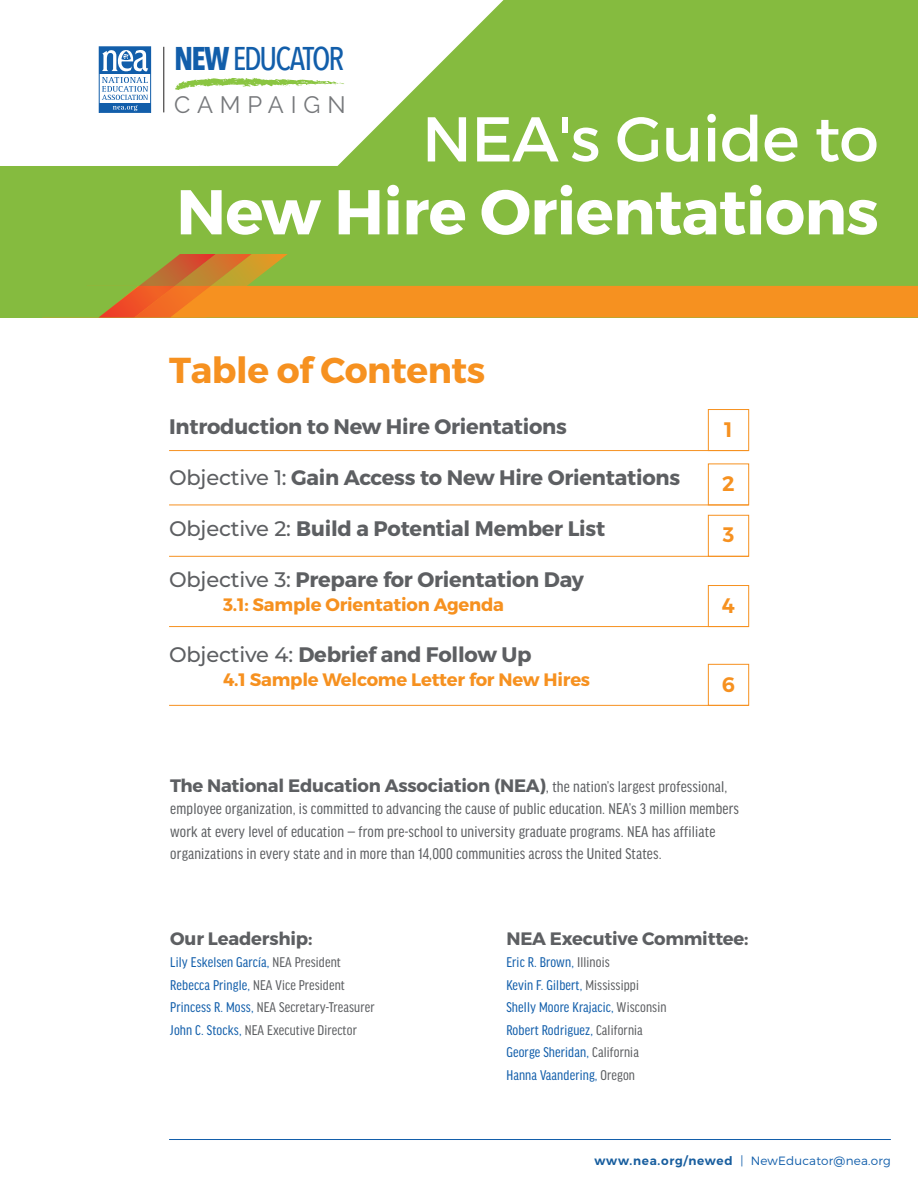
<style>
.page{position:relative;width:918px;height:1188px;background:#fff}
.page>*{position:absolute;margin:0;border:0;box-sizing:border-box;transform-origin:0 0}
.t1{font:700 63.15px "Montserrat";letter-spacing:-.01em;color:#fff}
.t2{font:63.15px "Montserrat";letter-spacing:-.01em;color:#fff}
.t3{font:700 36px "Montserrat";letter-spacing:-.01em;color:#f69120}
.t4{font:500 32.85px "Avenir Next Condensed";letter-spacing:-.065em;color:#125eaa}
.t5{font:23.7px "Raleway";letter-spacing:.29em;color:#76787b}
.t6{font:700 21px "Montserrat";letter-spacing:-.01em;color:#5d5f62}
.t7{font:600 21px "Montserrat";color:#f69120}
.t8{font:700 18px "Montserrat";letter-spacing:-.01em;color:#5d5f62}
.t9{font:700 18px "Montserrat";letter-spacing:-.01em;color:#f69120}
.t10{font:condensed 16.5px/22.5px "Good Headline Pro";letter-spacing:.01em;color:#5d5f62}
.t11{font:condensed 15px/22.5px "Good Headline Pro";letter-spacing:.01em;color:#135fab}
.t12{font:condensed 15px/22.5px "Good Headline Pro";letter-spacing:.01em;color:#5d5f62}
.t13{font:300 12px "Montserrat";letter-spacing:.02em;color:#135fab}
.s1{font-weight:700}
.s2{font-weight:500}
.s3{font-family:"Good Headline Pro";font-weight:400;font-stretch:condensed}
.s4{font-family:"Good Headline Pro";font-weight:400;font-stretch:condensed;font-size:16.5px}
.s5{color:#135fab}
.s6{color:#5d5f62}
.s7{font-weight:600;color:#175d9e}
</style>
<div class="page">
<div style="left:0;top:0;width:918px;height:318px;background:#85bb3f"></div>
<svg style="left:42px;top:254px;width:876px;height:64px"></svg>
<svg style="left:364px;top:0;width:139px;height:140px"></svg>
<svg style="left:344px;top:0;width:20px;height:160px;background:#f6faf2"></svg>
<div style="left:0;top:0;width:344px;height:166px;background:#fff"></div>
<div style="left:99px;top:46px;width:52px;height:67px;border:1px solid #125eaa"></div>
<hr style="left:169px;top:450px;width:580px;height:1px;background:#f69120">
<hr style="left:169px;top:505px;width:580px;height:1px;background:#f69120">
<hr style="left:169px;top:556px;width:580px;height:1px;background:#f69120">
<hr style="left:169px;top:626px;width:580px;height:1px;background:#f69120">
<hr style="left:169px;top:705px;width:580px;height:1px;background:#f69120">
<hr style="left:169px;top:1139px;width:722px;height:1px;background:#135fab">
<div style="left:708px;top:409px;width:41px;height:42px;border:1px solid #f69120"></div>
<div style="left:708px;top:464px;width:41px;height:41px;border:1px solid #f69120"></div>
<div style="left:708px;top:515px;width:41px;height:42px;border:1px solid #f69120"></div>
<div style="left:708px;top:585px;width:41px;height:42px;border:1px solid #f69120"></div>
<div style="left:708px;top:664px;width:41px;height:42px;border:1px solid #f69120"></div>
<h3 class="t4" style="left:174px;top:39px;width:172px"><span class="s1">NEW</span> EDUCATOR</h3>
<h3 class="t5" style="left:174px;top:90px;width:173px">CAMPAIGN</h3>
<h1 class="t2" style="left:422px;top:100px;width:458px">NEA's Guide to</h1>
<h1 class="t1" style="left:176px;top:173px;width:704px">New Hire Orientations</h1>
<h2 class="t3" style="left:169px;top:348px;width:318px">Table of Contents</h2>
<p class="t6" style="left:169px;top:413px;width:399px">Introduction to New Hire Orientations</p>
<p class="t6" style="left:169px;top:464px;width:513px"><span class="s2">Objective 1:</span> Gain Access to New Hire Orientations</p>
<p class="t6" style="left:169px;top:515px;width:438px"><span class="s2">Objective 2:</span> Build a Potential Member List</p>
<p class="t6" style="left:169px;top:566px;width:416px"><span class="s2">Objective 3:</span> Prepare for Orientation Day</p>
<p class="t9" style="left:223px;top:593px;width:283px">3.1: Sample Orientation Agenda</p>
<p class="t6" style="left:169px;top:641px;width:364px"><span class="s2">Objective 4:</span> Debrief and Follow Up</p>
<p class="t9" style="left:223px;top:668px;width:369px">4.1 Sample Welcome Letter for New Hires</p>
<p class="t7" style="left:724px;top:417px;width:10px">1</p>
<p class="t7" style="left:722px;top:471px;width:14px">2</p>
<p class="t7" style="left:723px;top:522px;width:13px">3</p>
<p class="t7" style="left:722px;top:593px;width:15px">4</p>
<p class="t7" style="left:722px;top:671px;width:15px">6</p>
<p class="t8" style="left:170px;top:774px;width:559px">The National Education Association (NEA)<span class="s3">,</span> <span class="s4">the nation’s largest professional,</span></p>
<p class="t10" style="left:170px;top:797px;width:570px">employee organization, is committed to advancing the cause of public education. NEA’s 3 million members work at every level of education — from pre-school to university graduate programs. NEA has affiliate organizations in every state and in more than 14,000 communities across the United States.</p>
<p class="t8" style="left:170px;top:927px;width:144px">Our Leadership:</p>
<p class="t12" style="left:170px;top:951px;width:206px"><span class="s5">Lily Eskelsen García,</span> NEA President <span class="s5">Rebecca Pringle,</span> NEA Vice President <span class="s5">Princess R. Moss,</span> NEA Secretary-Treasurer <span class="s5">John C. Stocks,</span> NEA Executive Director</p>
<p class="t8" style="left:506px;top:927px;width:244px">NEA Executive Committee:</p>
<p class="t11" style="left:506px;top:951px;width:162px">Eric R. Brown, <span class="s6">Illinois<br></span>Kevin F. Gilbert, <span class="s6">Mississippi<br></span>Shelly Moore Krajacic, <span class="s6">Wisconsin<br></span>Robert Rodriguez, <span class="s6">California<br></span>George Sheridan, <span class="s6">California<br></span>Hanna Vaandering, <span class="s6">Oregon</span></p>
<p class="t13" style="left:595px;top:1153px;width:298px"><span class="s7">www.nea.org/newed</span> | NewEducator@nea.org</p>
</div>
